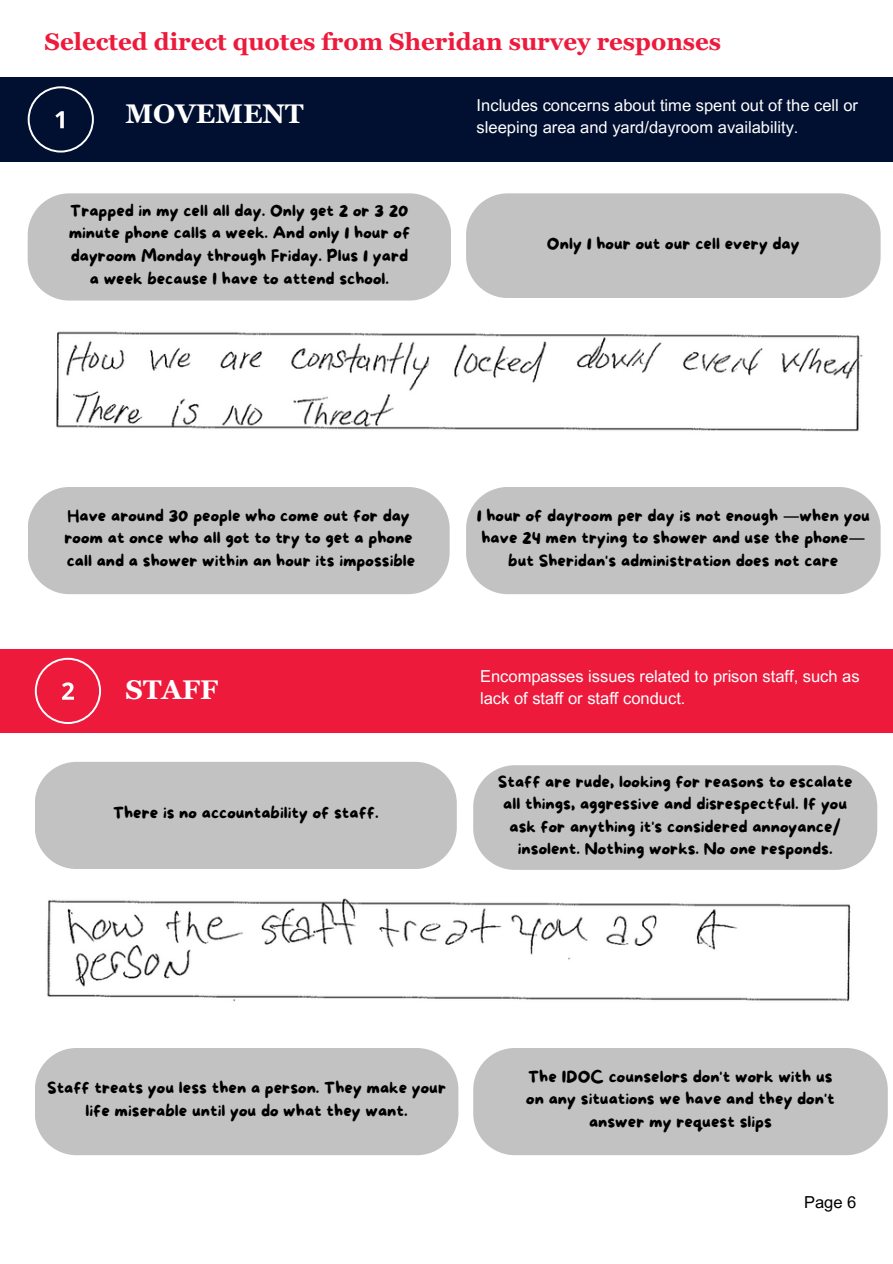
<style>
.page{position:relative;width:893px;height:1264px;background:#fff}
.page>*{position:absolute;margin:0;border:0;box-sizing:border-box;transform-origin:0 0}
.t1{font:700 27px "Georgia Pro";color:#fff}
.t2{font:700 24px "Georgia Pro";color:#ed1a3c}
.t3{font:16.5px/22.5px "More Sugar";color:#000;text-align:center}
.t4{font:16.5px/22.5px "Arial MT Pro";color:#fff}
.t5{font:16.5px "Arial MT Pro";color:#000}
.s1{font-family:"Noto Sans Gurmukhi"}
</style>
<div class="page">
<div style="left:0;top:78px;width:892px;height:83px;background:#010f30"></div>
<svg style="left:28px;top:86px;width:66px;height:66px"></svg>
<div style="left:466px;top:193px;width:414px;height:105px;background:#c2c2c2"></div>
<div style="left:28px;top:193px;width:423px;height:107px;background:#c2c2c2"></div>
<div style="left:28px;top:487px;width:421px;height:107px;background:#c2c2c2"></div>
<div style="left:466px;top:487px;width:414px;height:107px;background:#c2c2c2"></div>
<div style="left:0;top:649px;width:892px;height:83px;background:#ed1a3c"></div>
<svg style="left:35px;top:657px;width:66px;height:67px"></svg>
<div style="left:35px;top:762px;width:422px;height:107px;background:#c2c2c2"></div>
<div style="left:473px;top:765px;width:404px;height:104px;background:#c2c2c2"></div>
<div style="left:35px;top:1048px;width:423px;height:107px;background:#c2c2c2"></div>
<div style="left:473px;top:1048px;width:414px;height:107px;background:#c2c2c2"></div>
<img style="left:56px;top:331px;width:807px;height:101px">
<img style="left:47px;top:898px;width:804px;height:104px">
<p class="t2" style="left:44px;top:28px;width:678px">Selected direct quotes from Sheridan survey responses</p>
<p class="t1" style="left:126px;top:99px;width:179px">MOVEMENT</p>
<p class="t3" style="left:70px;top:200px;width:340px">Trapped in my cell all day. Only get 2 or 3 20</p>
<p class="t3" style="left:69px;top:223px;width:343px">minute phone calls a week. And only 1 hour of</p>
<p class="t3" style="left:71px;top:245px;width:338px">dayroom Monday through Friday. Plus 1 yard</p>
<p class="t3" style="left:90px;top:268px;width:301px">a week because I have to attend school.</p>
<p class="t4" style="left:476px;top:96px;width:383px">Includes concerns about time spent out of the cell or sleeping area and yard/dayroom availability.</p>
<p class="t3" style="left:547px;top:233px;width:254px">Only 1 hour out our cell every day</p>
<p class="t3" style="left:67px;top:505px;width:344px">Have around 30 people who come out for day</p>
<p class="t3" style="left:64px;top:528px;width:350px">room at once who all got to try to get a phone</p>
<p class="t3" style="left:67px;top:550px;width:350px">call and a shower within an hour its impossible</p>
<p class="t3" style="left:476px;top:505px;width:395px">1 hour of dayroom per day is not enough <span class="s1">—</span>when you have 24 men trying to shower and use the phone<span class="s1">— </span>but Sheridan's administration does not care</p>
<p class="t1" style="left:126px;top:674px;width:94px">STAFF</p>
<p class="t4" style="left:480px;top:667px;width:381px">Encompasses issues related to prison staff, such as lack of staff or staff conduct.</p>
<p class="t3" style="left:113px;top:802px;width:267px">There is no accountability of staff.</p>
<p class="t3" style="left:498px;top:771px;width:356px">Staff are rude, looking for reasons to escalate</p>
<p class="t3" style="left:503px;top:793px;width:345px">all things, aggressive and disrespectful. If you</p>
<p class="t3" style="left:509px;top:816px;width:333px">ask for anything it's considered annoyance/</p>
<p class="t3" style="left:518px;top:838px;width:316px">insolent. Nothing works. No one responds.</p>
<p class="t3" style="left:47px;top:1077px;width:400px">Staff treats you less then a person. They make your life miserable until you do what they want.</p>
<p class="t3" style="left:528px;top:1066px;width:306px">The IDOC counselors don't work with us</p>
<p class="t3" style="left:526px;top:1088px;width:310px">on any situations we have and they don't</p>
<p class="t3" style="left:589px;top:1111px;width:184px">answer my request slips</p>
<p class="t5" style="left:804px;top:1195px;width:54px">Page 6</p>
</div>
